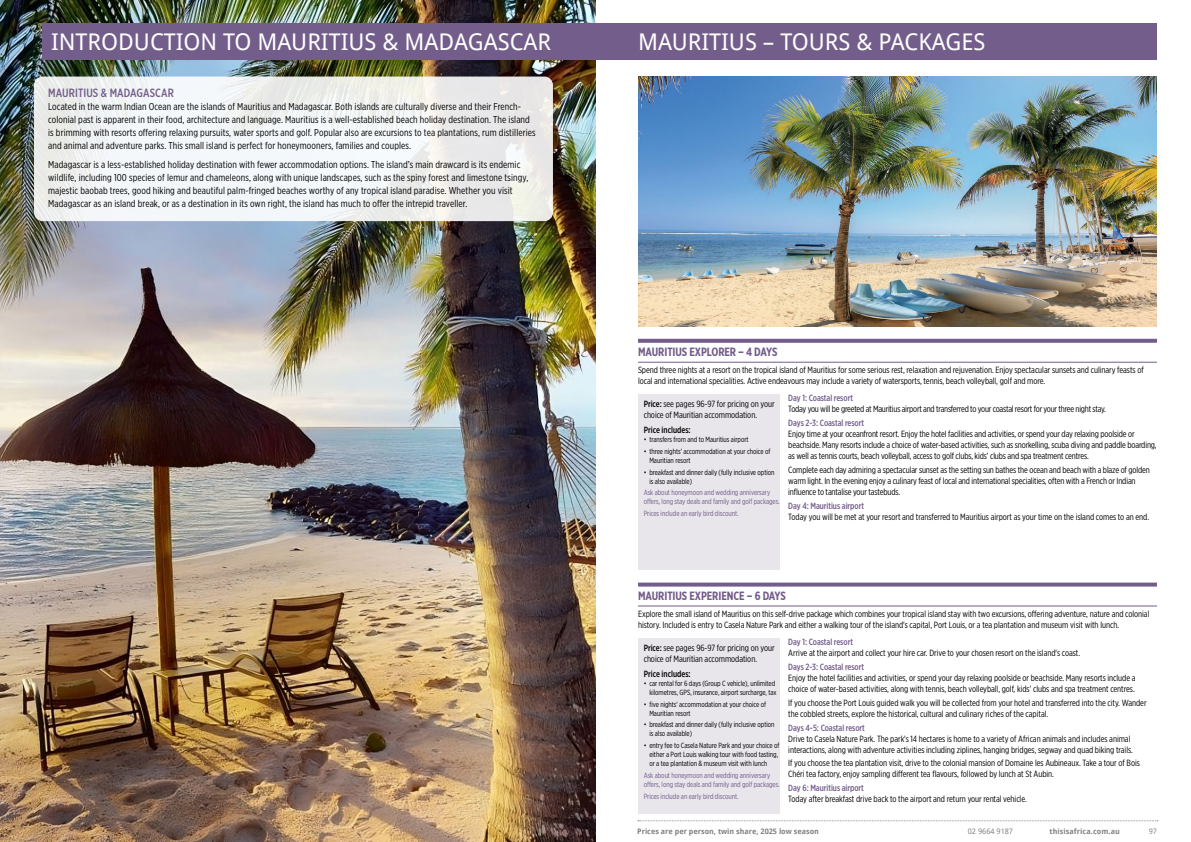
<style>
.page{position:relative;width:1191px;height:842px;background:#fff}
.page>*{position:absolute;margin:0;border:0;box-sizing:border-box;transform-origin:0 0}
.t1{font:23px "Droid Sans";color:#fff}
.t2{font:700 12px "Gotham X Narrow";letter-spacing:-.005em;color:#735d8b}
.t3{font:500 12px "Gotham X Narrow";letter-spacing:.01em;color:#735d8b}
.t4{font:10px/13px "Gotham X Narrow";letter-spacing:.01em;color:#000}
.t5{font:9px/11px "Gotham X Narrow";letter-spacing:-.005em;color:#000}
.t6{font:500 9px "Gotham X Narrow";letter-spacing:-.005em;color:#735d8b}
.t7{font:9px "Gotham X Narrow";letter-spacing:-.025em;color:#000}
.t8{font:500 9px "Gotham X Narrow";color:#000}
.t9{font:7.5px/9px "Gotham X Narrow";letter-spacing:-.005em;color:#000}
.t10{font:7.5px/9px "Gotham X Narrow";letter-spacing:-.005em;color:#735d8b}
.t11{font:700 7.5px "Droid Sans";color:#808285}
.t12{font:7.5px "Droid Sans";color:#808285}
.s1{font-weight:500}
</style>
<div class="page">
<svg style="left:638px;top:820px;width:520px;height:1px"></svg>
<img style="left:0;top:0;width:595px;height:842px">
<div style="left:43px;top:23px;width:561px;height:37px;background:#735d8b"></div>
<svg style="left:34px;top:77px;width:519px;height:144px;fill:#f3f5f5"></svg>
<div style="left:595px;top:23px;width:562px;height:37px;background:#735d8b"></div>
<img style="left:638px;top:77px;width:519px;height:249px">
<svg style="left:638px;top:583px;width:519px;height:4px;fill:#735d8b"></svg>
<hr style="left:638px;top:606px;width:519px;height:1px;background:#735d8b">
<div style="left:638px;top:638px;width:142px;height:176px;background:#e8e5eb"></div>
<svg style="left:638px;top:339px;width:519px;height:4px;fill:#735d8b"></svg>
<hr style="left:638px;top:362px;width:519px;height:1px;background:#735d8b">
<div style="left:638px;top:394px;width:142px;height:176px;background:#e8e5eb"></div>
<h1 class="t1" style="left:51px;top:28px;width:501px">INTRODUCTION TO MAURITIUS &amp; MADAGASCAR</h1>
<h2 class="t3" style="left:48px;top:86px;width:127px">MAURITIUS &amp; MADAGASCAR</h2>
<p class="t4" style="left:48px;top:100px;width:489px">Located in the warm Indian Ocean are the islands of Mauritius and Madagascar. Both islands are culturally diverse and their French&shy;colonial past is apparent in their food, architecture and language. Mauritius is a well-established beach holiday destination. The island is brimming with resorts offering relaxing pursuits, water sports and golf. Popular also are excursions to tea plantations, rum distilleries and animal and adventure parks. This small island is perfect for honeymooners, families and couples.</p>
<p class="t4" style="left:48px;top:158px;width:481px">Madagascar is a less-established holiday destination with fewer accommodation options. The island’s main drawcard is its endemic wildlife, including 100 species of lemur and chameleons, along with unique landscapes, such as the spiny forest and limestone tsingy, majestic baobab trees, good hiking and beautiful palm-fringed beaches worthy of any tropical island paradise. Whether you visit Madagascar as an island break, or as a destination in its own right, the island has much to offer the intrepid traveller.</p>
<h1 class="t1" style="left:638px;top:28px;width:349px">MAURITIUS – TOURS &amp; PACKAGES</h1>
<h2 class="t2" style="left:638px;top:344px;width:141px">MAURITIUS EXPLORER – 4 DAYS</h2>
<p class="t5" style="left:638px;top:364px;width:507px">Spend three nights at a resort on the tropical island of Mauritius for some serious rest, relaxation and rejuvenation. Enjoy spectacular sunsets and culinary feasts of local and international specialities. Active endeavours may include a variety of watersports, tennis, beach volleyball, golf and more.</p>
<p class="t6" style="left:788px;top:393px;width:66px">Day 1: Coastal resort</p>
<p class="t7" style="left:788px;top:404px;width:319px">Today you will be greeted at Mauritius airport and transferred to your coastal resort for your three night stay.</p>
<p class="t6" style="left:788px;top:417px;width:77px">Days 2-3: Coastal resort</p>
<p class="t5" style="left:788px;top:428px;width:370px">Enjoy time at your oceanfront resort. Enjoy the hotel facilities and activities, or spend your day relaxing poolside or beachside. Many resorts include a choice of water-based activities, such as snorkelling, scuba diving and paddle boarding, as well as tennis courts, beach volleyball, access to golf clubs, kids’ clubs and spa treatment centres.</p>
<p class="t5" style="left:788px;top:464px;width:363px">Complete each day admiring a spectacular sunset as the setting sun bathes the ocean and beach with a blaze of golden warm light. In the evening enjoy a culinary feast of local and international specialities, often with a French or Indian influence to tantalise your tastebuds.</p>
<p class="t6" style="left:788px;top:500px;width:77px">Day 4: Mauritius airport</p>
<p class="t5" style="left:788px;top:511px;width:362px">Today you will be met at your resort and transferred to Mauritius airport as your time on the island comes to an end.</p>
<p class="t5" style="left:643px;top:398px;width:132px"><span class="s1">Price:</span> see pages 96-97 for pricing on your choice of Mauritian accommodation.</p>
<p class="t8" style="left:643px;top:424px;width:48px">Price includes:</p>
<p class="t9" style="left:643px;top:435px;width:106px">• transfers from and to Mauritius airport</p>
<p class="t9" style="left:649px;top:446px;width:123px;text-indent:-6px">• three nights’ accommodation at your choice of<br>Mauritian resort</p>
<p class="t9" style="left:649px;top:467px;width:127px;text-indent:-6px">• breakfast and dinner daily (fully inclusive option is also available)</p>
<p class="t10" style="left:643px;top:488px;width:138px">Ask about honeymoon and wedding anniversary offers, long stay deals and family and golf packages.</p>
<p class="t10" style="left:643px;top:509px;width:96px">Prices include an early bird discount.</p>
<h2 class="t2" style="left:638px;top:588px;width:149px">MAURITIUS EXPERIENCE – 6 DAYS</h2>
<p class="t5" style="left:638px;top:608px;width:513px">Explore the small island of Mauritius on this self-drive package which combines your tropical island stay with two excursions, offering adventure, nature and colonial history. Included is entry to Casela Nature Park and either a walking tour of the island's capital, Port Louis, or a tea plantation and museum visit with lunch.</p>
<p class="t6" style="left:788px;top:636px;width:66px">Day 1: Coastal resort</p>
<p class="t5" style="left:788px;top:647px;width:293px">Arrive at the airport and collect your hire car. Drive to your chosen resort on the island's coast.</p>
<p class="t6" style="left:788px;top:661px;width:77px">Days 2-3: Coastal resort</p>
<p class="t5" style="left:788px;top:672px;width:349px">Enjoy the hotel facilities and activities, or spend your day relaxing poolside or beachside. Many resorts include a choice of water-based activities, along with tennis, beach volleyball, golf, kids’ clubs and spa treatment centres.</p>
<p class="t5" style="left:788px;top:697px;width:360px">If you choose the Port Louis guided walk you will be collected from your hotel and transferred into the city. Wander the cobbled streets, explore the historical, cultural and culinary riches of the capital.</p>
<p class="t6" style="left:788px;top:722px;width:78px">Days 4-5: Coastal resort</p>
<p class="t5" style="left:788px;top:733px;width:346px">Drive to Casela Nature Park. The park's 14 hectares is home to a variety of African animals and includes animal interactions, along with adventure activities including ziplines, hanging bridges, segway and quad biking trails.</p>
<p class="t5" style="left:788px;top:758px;width:353px">If you choose the tea plantation visit, drive to the colonial mansion of Domaine les Aubineaux. Take a tour of Bois<br>Chéri tea factory, enjoy sampling different tea flavours, followed by lunch at St Aubin.</p>
<p class="t6" style="left:788px;top:783px;width:77px">Day 6: Mauritius airport</p>
<p class="t5" style="left:788px;top:793px;width:240px">Today after breakfast drive back to the airport and return your rental vehicle.</p>
<p class="t5" style="left:643px;top:642px;width:132px"><span class="s1">Price:</span> see pages 96-97 for pricing on your choice of Mauritian accommodation.</p>
<p class="t8" style="left:643px;top:668px;width:48px">Price includes:</p>
<p class="t9" style="left:643px;top:678px;width:134px;text-align:right">• car rental for 6 days (Group C vehicle), unlimited kilometres, GPS, insurance, airport surcharge, tax</p>
<p class="t9" style="left:649px;top:699px;width:118px;text-indent:-6px">• five nights' accommodation at your choice of<br>Mauritian resort</p>
<p class="t9" style="left:649px;top:720px;width:127px;text-indent:-6px">• breakfast and dinner daily (fully inclusive option is also available)</p>
<p class="t9" style="left:649px;top:741px;width:132px;text-indent:-6px">• entry fee to Casela Nature Park and your choice of either a Port Louis walking tour with food tasting, or a tea plantation &amp; museum visit with lunch</p>
<p class="t10" style="left:643px;top:771px;width:138px">Ask about honeymoon and wedding anniversary offers, long stay deals and family and golf packages.</p>
<p class="t10" style="left:643px;top:792px;width:96px">Prices include an early bird discount.</p>
<p class="t11" style="left:637px;top:827px;width:183px">Prices are per person, twin share, 2025 low season</p>
<p class="t12" style="left:967px;top:827px;width:47px">02 9664 9187</p>
<p class="t11" style="left:1049px;top:827px;width:72px">thisisafrica.com.au</p>
<p class="t12" style="left:1148px;top:827px;width:10px">97</p>
</div>
